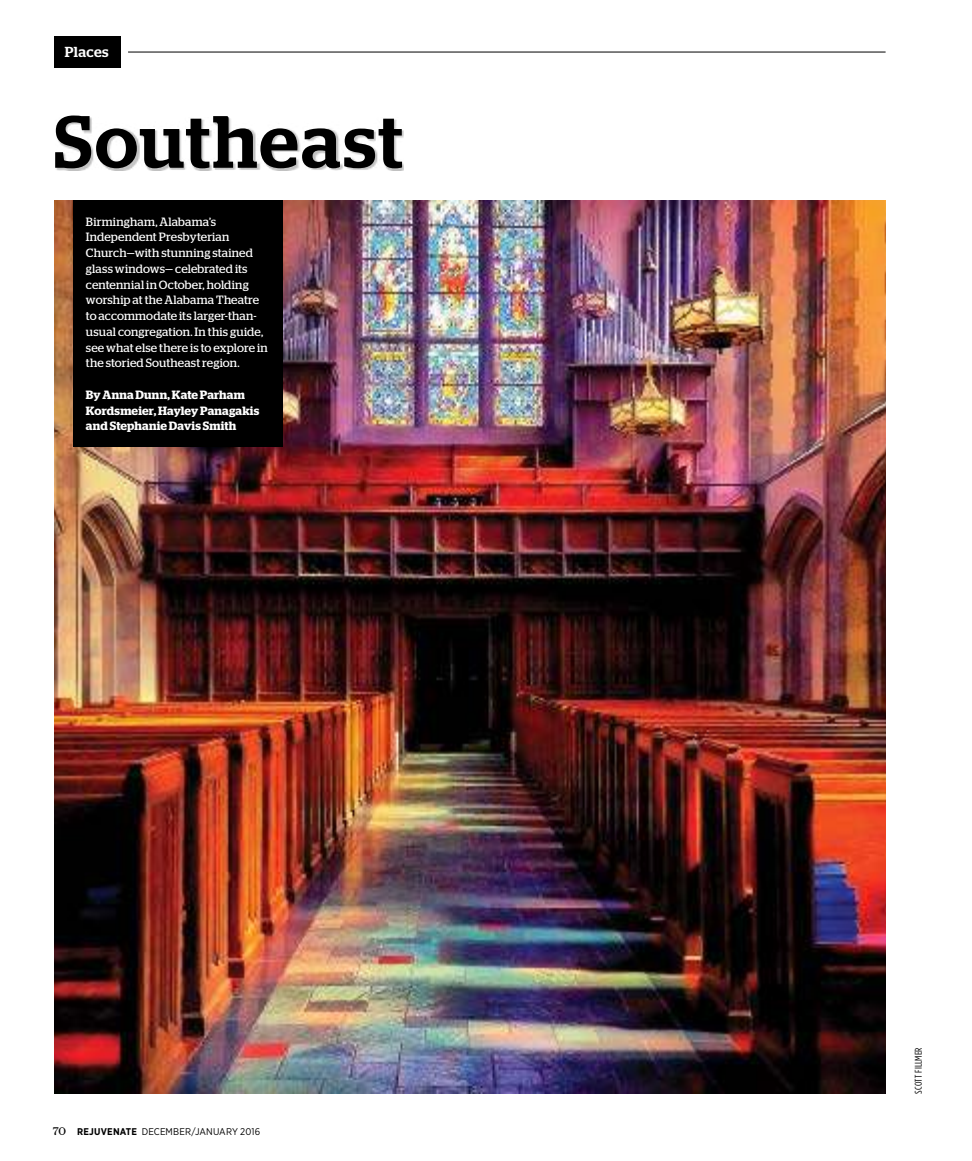
<style>
.page{position:relative;width:972px;height:1161px;background:#fff}
.page>*{position:absolute;margin:0;border:0;box-sizing:border-box;transform-origin:0 0}
.t1{font:500 73.8px "Stag";letter-spacing:.03em;color:#000}
.t2{font:500 14.55px "Stag";letter-spacing:.02em;color:#fff}
.t3{font:12px/15.8px "Stag";letter-spacing:.015em;color:#fff}
.t4{font:600 12px/15.8px "Stag";letter-spacing:.015em;color:#fff}
.t5{font:9.75px "Gotham Narrow";letter-spacing:.015em;color:#000}
.t6{font:9.75px "Gotham Condensed";letter-spacing:.01em;color:#000;scale:1.12 1}
.s1{font-family:"Farnham Text Regular LF";font-size:11.25px}
.s2{font-weight:700}
</style>
<div class="page">
<img style="left:54px;top:200px;width:832px;height:893px">
<div style="left:56px;top:117px;width:348px;height:54px;background:#000;opacity:.25"></div>
<div style="left:54px;top:36px;width:66px;height:32px;background:#000"></div>
<hr style="left:128px;top:52px;width:758px;height:1px;background:#000">
<div style="left:73px;top:200px;width:210px;height:247px;background:#000"></div>
<p class="t2" style="left:65px;top:44px;width:45px">Places</p>
<h1 class="t1" style="left:54px;top:99px;width:350px">Southeast</h1>
<p class="t3" style="left:86px;top:214px;width:183px">Birmingham, Alabama’s<br>Independent Presbyterian<br>Church—with stunning stained glass windows— celebrated its centennial in October, holding worship at the Alabama Theatre to accommodate its larger-than&shy;usual congregation. In this guide, see what else there is to explore in the storied Southeast region.</p>
<p class="t4" style="left:86px;top:388px;width:175px">By Anna Dunn, Kate Parham<br>Kordsmeier, Hayley Panagakis and Stephanie Davis Smith</p>
<p class="t5" style="left:53px;top:1127px;width:209px"><span class="s1">70</span> <span class="s2">REJUVENATE</span> DECEMBER/JANUARY 2016</p>
<p class="t6" style="left:914px;top:1094px;width:43px;rotate:-90deg">SCOTT FILLMER</p>
</div>
